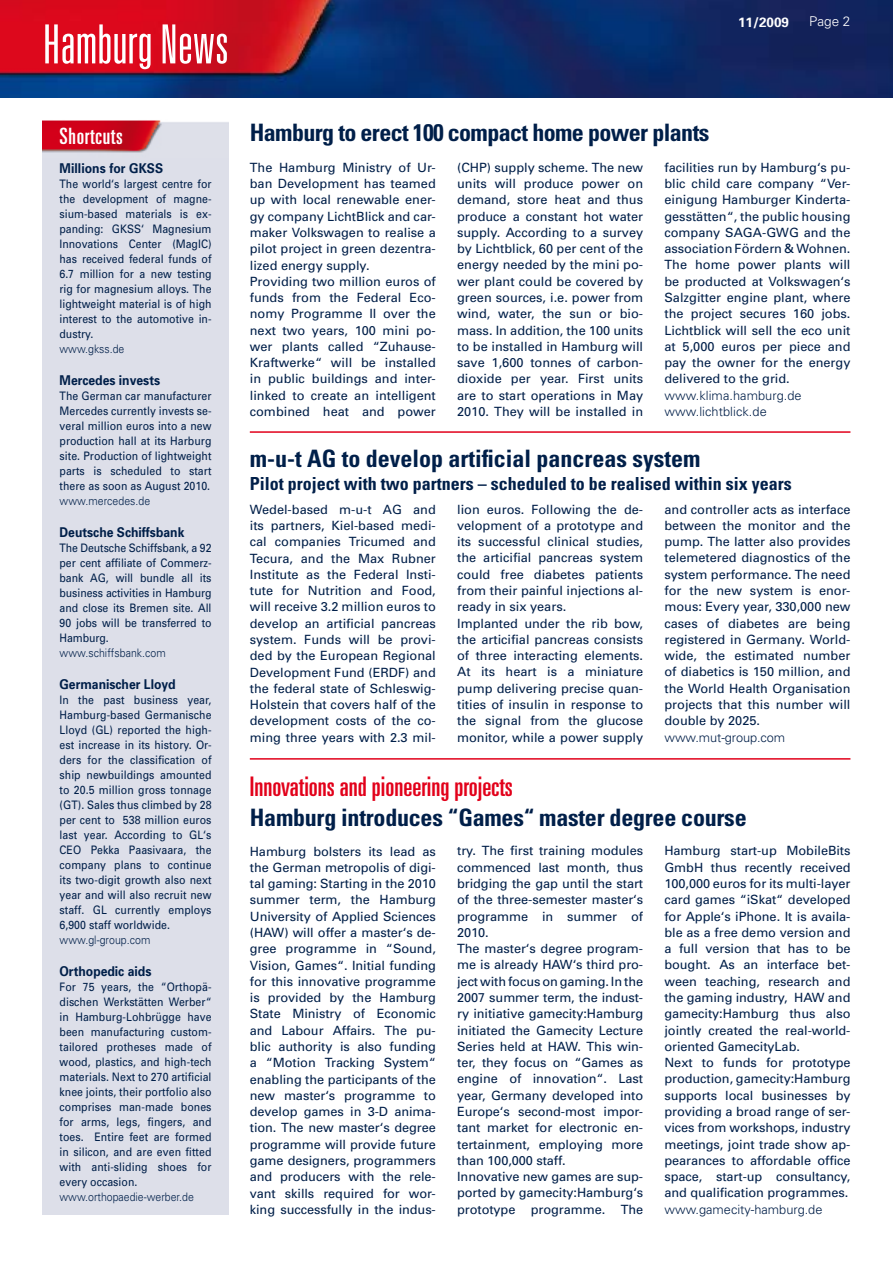
<style>
.page{position:relative;width:893px;height:1263px;background:#fff}
.page>*{position:absolute;margin:0;border:0;box-sizing:border-box;transform-origin:0 0}
.t1{font:300 ultra-condensed 54px "Univers";color:#fff}
.t2{font:ultra-condensed 27px "Univers";color:#e2001a}
.t3{font:700 condensed 24px "Univers";letter-spacing:-.01em;color:#001f49}
.t4{font:ultra-condensed 22.5px "Univers";letter-spacing:.03em;color:#fff}
.t5{font:700 condensed 18px "Univers";color:#001f49}
.t6{font:700 13.5px "Univers";color:#001f49;scale:.9 1}
.t7{font:700 13.5px "Univers";color:#fff}
.t8{font:300 13.5px "Univers";color:#fff}
.t9{font:12.75px/16.4px "Univers";letter-spacing:-.005em;color:#001f49;text-align:justify}
.t10{font:300 12.75px/16.4px "Univers";color:#001f49}
.t11{font:11.7px/15px "Univers";letter-spacing:.005em;color:#001f49;text-align:justify;scale:.9 1}
.t12{font:300 11.7px "Univers";letter-spacing:.005em;color:#001f49;scale:.9 1}
</style>
<div class="page">
<img style="left:0;top:0;width:893px;height:98px">
<div style="left:43px;top:123px;width:186px;height:1091px;background:#dddfe9"></div>
<hr style="left:250px;top:431px;width:600px;height:2px;background:#e2001a">
<hr style="left:250px;top:758px;width:600px;height:2px;background:#e2001a">
<img style="left:43px;top:120px;width:186px;height:33px">
<h1 class="t1" style="left:43px;top:16px;width:188px">Hamburg News</h1>
<h3 class="t4" style="left:60px;top:123px;width:65px">Shortcuts</h3>
<p class="t6" style="left:60px;top:159px;width:117px">Millions for GKSS</p>
<p class="t11" style="left:60px;top:176px;width:170px">The world‘s largest centre for the development of magne&shy;sium-based materials is ex&shy;panding: GKSS‘ Magnesium Innovations Center (MagIC) has received federal funds of 6.7 million for a new testing rig for magnesium alloys. The lightweight material is of high interest to the automotive in&shy;dustry.</p>
<p class="t12" style="left:60px;top:341px;width:74px">www.gkss.de</p>
<p class="t6" style="left:60px;top:371px;width:113px">Mercedes invests</p>
<p class="t11" style="left:60px;top:388px;width:170px">The German car manufacturer Mercedes currently invests se&shy;veral million euros into a new production hall at its Harburg site. Production of lightweight parts is scheduled to start there as soon as August 2010.</p>
<p class="t12" style="left:60px;top:494px;width:102px">www.mercedes.de</p>
<p class="t6" style="left:60px;top:523px;width:140px">Deutsche Schiffsbank</p>
<p class="t11" style="left:60px;top:540px;width:170px">The Deutsche Schiffsbank, a 92 per cent affiliate of Commerz&shy;bank AG, will bundle all its business activities in Hamburg and close its Bremen site. All 90 jobs will be transferred to Hamburg.</p>
<p class="t12" style="left:60px;top:646px;width:120px">www.schiffsbank.com</p>
<p class="t6" style="left:60px;top:675px;width:131px">Germanischer Lloyd</p>
<p class="t11" style="left:60px;top:692px;width:170px">In the past business year, Hamburg-based Germanische Lloyd (GL) reported the high&shy;est increase in its history. Or&shy;ders for the classification of ship newbuildings amounted to 20.5 million gross tonnage (GT). Sales thus climbed by 28 per cent to 538 million euros last year. According to GL‘s CEO Pekka Paasivaara, the company plans to continue its two-digit growth also next year and will also recruit new staff. GL currently employs 6,900 staff worldwide.</p>
<p class="t12" style="left:60px;top:933px;width:103px">www.gl-group.com</p>
<p class="t6" style="left:60px;top:963px;width:104px">Orthopedic aids</p>
<p class="t11" style="left:60px;top:979px;width:170px">For 75 years, the “Orthopä&shy;dischen Werkstätten Werber“ in Hamburg-Lohbrügge have been manufacturing custom&shy;tailored protheses made of wood, plastics, and high-tech materials. Next to 270 artificial knee joints, their portfolio also comprises man-made bones for arms, legs, fingers, and toes. Entire feet are formed in silicon, and are even fitted with anti-sliding shoes for every occasion.</p>
<p class="t12" style="left:60px;top:1190px;width:151px">www.orthopaedie-werber.de</p>
<p class="t7" style="left:738px;top:13px;width:53px">11/2009</p>
<p class="t8" style="left:809px;top:14px;width:43px">Page 2</p>
<h3 class="t3" style="left:250px;top:118px;width:461px">Hamburg to erect 100 compact home power plants</h3>
<p class="t9" style="left:250px;top:159px;width:188px;text-align:left">The Hamburg Ministry of Ur&shy;ban Development has teamed up with local renewable ener&shy;gy company LichtBlick and car&shy;maker Volkswagen to realise a pilot project in green dezentra&shy;lized energy supply.<br>Providing two million euros of funds from the Federal Eco&shy;nomy Programme II over the next two years, 100 mini po&shy;wer plants called “Zuhause-<br>Kraftwerke“ will be installed in public buildings and inter&shy;linked to create an intelligent combined heat and power</p>
<p class="t9" style="left:457px;top:159px;width:188px">(CHP) supply scheme. The new units will produce power on demand, store heat and thus produce a constant hot water supply. According to a survey by Lichtblick, 60 per cent of the energy needed by the mini po&shy;wer plant could be covered by green sources, i.e. power from wind, water, the sun or bio&shy;mass. In addition, the 100 units to be installed in Hamburg will save 1,600 tonnes of carbon&shy;dioxide per year. First units are to start operations in May 2010. They will be installed in</p>
<p class="t9" style="left:664px;top:159px;width:188px">facilities run by Hamburg‘s pu&shy;blic child care company “Ver&shy;einigung Hamburger Kinderta&shy;gesstätten“, the public housing company SAGA-GWG and the association Fördern &amp; Wohnen.<br>The home power plants will be producted at Volkswagen‘s Salzgitter engine plant, where the project secures 160 jobs.<br>Lichtblick will sell the eco unit at 5,000 euros per piece and pay the owner for the energy delivered to the grid.</p>
<p class="t10" style="left:664px;top:387px;width:139px">www.klima.hamburg.de www.lichtblick.de</p>
<h3 class="t3" style="left:250px;top:444px;width:452px">m-u-t AG to develop artificial pancreas system</h3>
<h3 class="t5" style="left:250px;top:472px;width:543px">Pilot project with two partners – scheduled to be realised within six years</h3>
<p class="t9" style="left:250px;top:501px;width:188px">Wedel-based m-u-t AG and its partners, Kiel-based medi&shy;cal companies Tricumed and Tecura, and the Max Rubner Institute as the Federal Insti&shy;tute for Nutrition and Food, will receive 3.2 million euros to develop an artificial pancreas system. Funds will be provi&shy;ded by the European Regional Development Fund (ERDF) and the federal state of Schleswig-Holstein that covers half of the development costs of the co&shy;ming three years with 2.3 mil-</p>
<p class="t9" style="left:457px;top:501px;width:188px;text-align:left">lion euros. Following the de&shy;velopment of a prototype and its successful clinical studies, the articifial pancreas system could free diabetes patients from their painful injections al&shy;ready in six years.<br>Implanted under the rib bow, the articifial pancreas consists of three interacting elements.<br>At its heart is a miniature pump delivering precise quan&shy;tities of insulin in response to the signal from the glucose monitor, while a power supply</p>
<p class="t9" style="left:664px;top:501px;width:188px">and controller acts as interface between the monitor and the pump. The latter also provides telemetered diagnostics of the system performance. The need for the new system is enor&shy;mous: Every year, 330,000 new cases of diabetes are being registered in Germany. World&shy;wide, the estimated number of diabetics is 150 million, and the World Health Organisation projects that this number will double by 2025.</p>
<p class="t10" style="left:664px;top:728px;width:122px">www.mut-group.com</p>
<h2 class="t2" style="left:250px;top:771px;width:265px">Innovations and pioneering projects</h2>
<h3 class="t3" style="left:250px;top:802px;width:498px">Hamburg introduces “Games“ master degree course</h3>
<p class="t9" style="left:250px;top:843px;width:188px">Hamburg bolsters its lead as the German metropolis of digi&shy;tal gaming: Starting in the 2010 summer term, the Hamburg University of Applied Sciences (HAW) will offer a master‘s de&shy;gree programme in “Sound, Vision, Games“. Initial funding for this innovative programme is provided by the Hamburg State Ministry of Economic and Labour Affairs. The pu&shy;blic authority is also funding a “Motion Tracking System“ enabling the participants of the new master‘s programme to develop games in 3-D anima&shy;tion. The new master‘s degree programme will provide future game designers, programmers and producers with the rele&shy;vant skills required for wor&shy;king successfully in the indus-</p>
<p class="t9" style="left:457px;top:842px;width:188px;text-align:left">try. The first training modules commenced last month, thus bridging the gap until the start of the three-semester master‘s programme in summer of<br>2010.<br>The master‘s degree program&shy;me is already HAW‘s third pro&shy;ject with focus on gaming. In the<br>2007 summer term, the indust&shy;ry initiative gamecity:Hamburg initiated the Gamecity Lecture<br>Series held at HAW. This win&shy;ter, they focus on “Games as engine of innovation“. Last year, Germany developed into<br>Europe‘s second-most impor&shy;tant market for electronic en&shy;tertainment, employing more than 100,000 staff.<br>Innovative new games are sup&shy;ported by gamecity:Hamburg‘s prototype programme. The</p>
<p class="t9" style="left:664px;top:842px;width:188px;text-align:left">Hamburg start-up MobileBits<br>GmbH thus recently received<br>100,000 euros for its multi-layer card games “iSkat“ developed for Apple‘s iPhone. It is availa&shy;ble as a free demo version and a full version that has to be bought. As an interface bet&shy;ween teaching, research and the gaming industry, HAW and gamecity:Hamburg thus also jointly created the real-world&shy;oriented GamecityLab.<br>Next to funds for prototype production, gamecity:Hamburg supports local businesses by providing a broad range of ser&shy;vices from workshops, industry meetings, joint trade show ap&shy;pearances to affordable office space, start-up consultancy, and qualification programmes.</p>
<p class="t10" style="left:664px;top:1200px;width:159px">www.gamecity-hamburg.de</p>
</div>
